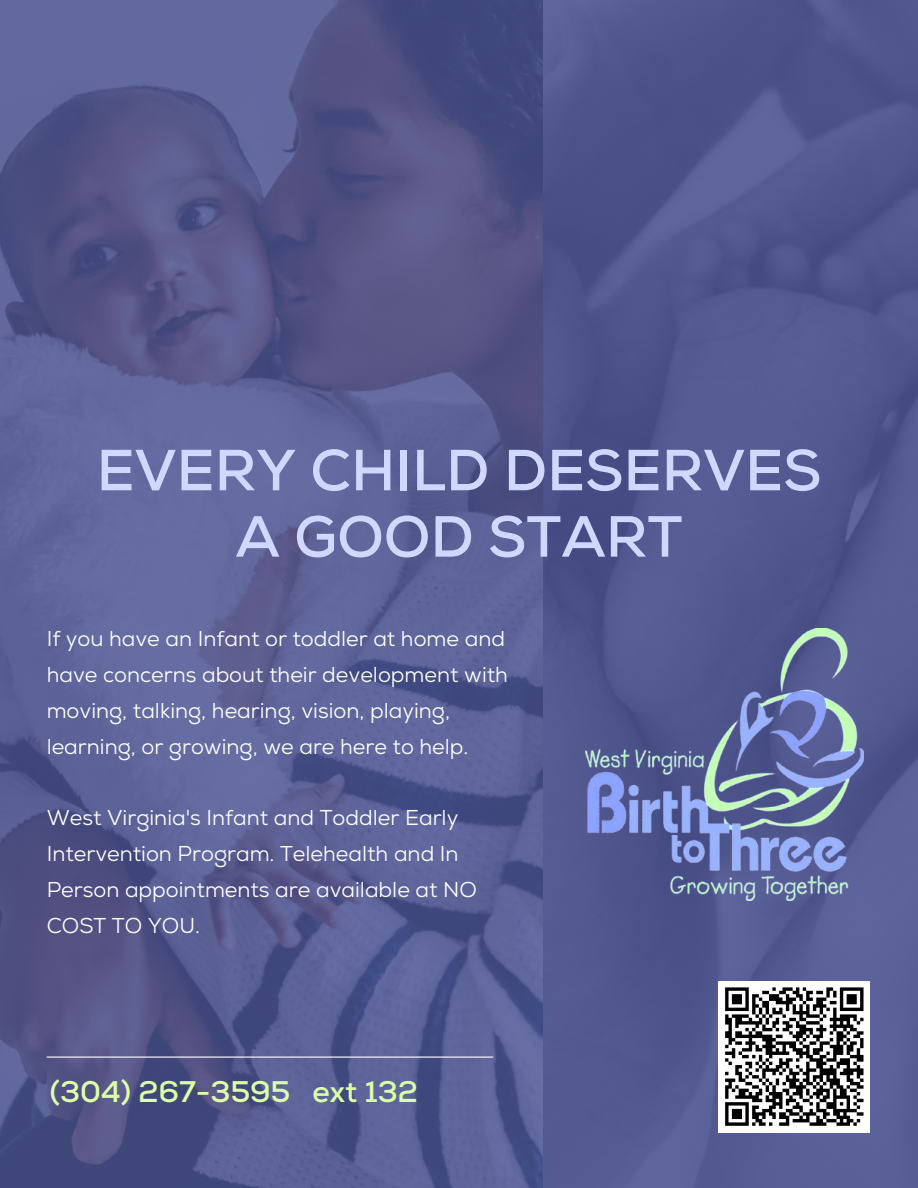
<style>
.page{position:relative;width:918px;height:1188px;background:#fff}
.page>*{position:absolute;margin:0;border:0;box-sizing:border-box;transform-origin:0 0}
.t1{font:700 57.9px/66.3px "Nexa";color:#cfd9ff;text-align:center}
.t2{font:700 29.85px "Nexa";color:#ddffa8}
.t3{font:21.45px/36px "Nexa";color:#fff}
</style>
<div class="page">
<img style="left:0;top:0;width:918px;height:1188px">
<img style="left:586px;top:629px;width:278px;height:271px">
<div style="left:718px;top:981px;width:152px;height:152px;background:#fff"></div>
<svg style="left:725px;top:987px;width:139px;height:139px"></svg>
<hr style="left:47px;top:1057px;width:446px;height:1px;background:#fff">
<p class="t1" style="left:97px;top:439px;width:726px">EVERY CHILD DESERVES<br>A GOOD START</p>
<p class="t3" style="left:47px;top:623px;width:463px">If you have an Infant or toddler at home and have concerns about their development with moving, talking, hearing, vision, playing, learning, or growing, we are here to help.</p>
<p class="t3" style="left:47px;top:803px;width:432px">West Virginia's Infant and Toddler Early Intervention Program. Telehealth and In Person appointments are available at NO COST TO YOU.</p>
<p class="t2" style="left:50px;top:1074px;width:370px">(304) 267-3595 ext 132</p>
</div>
